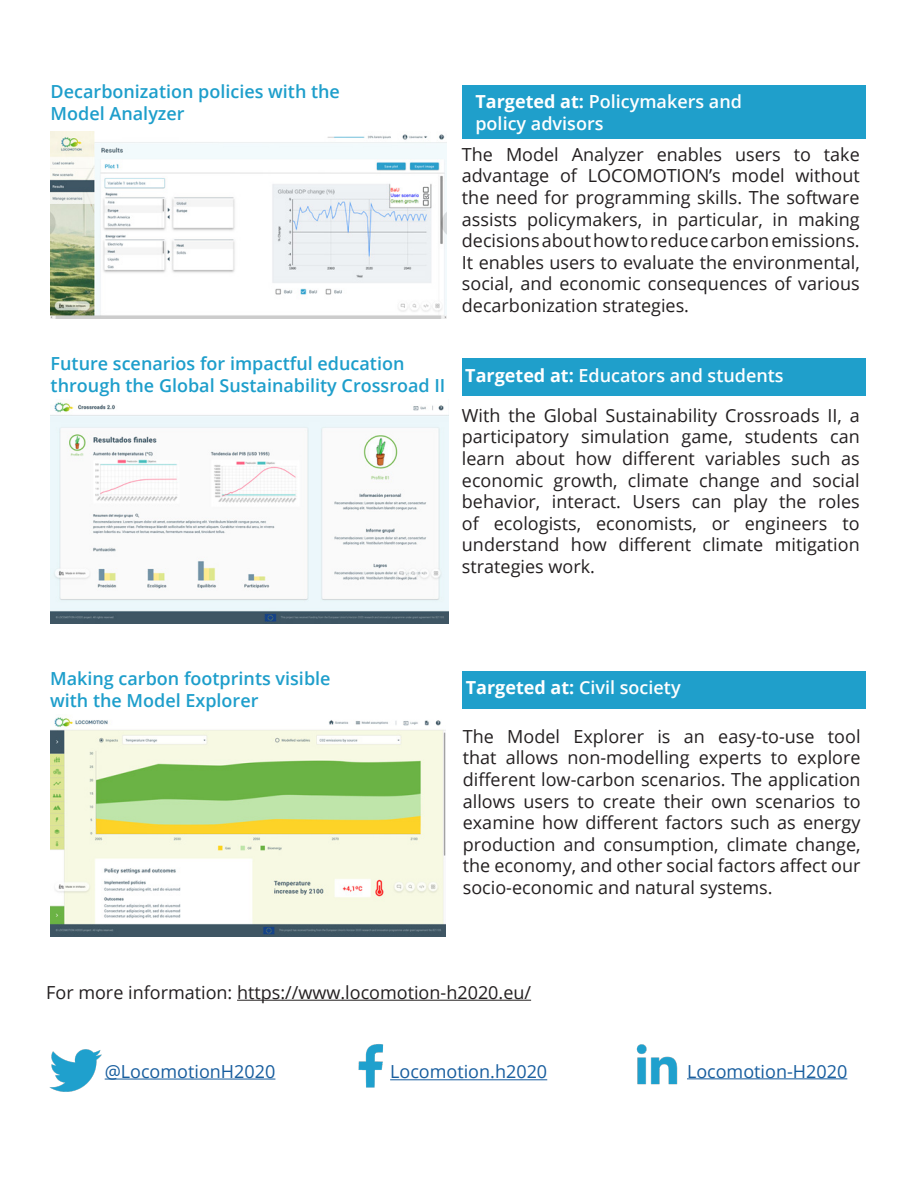
<style>
.page{position:relative;width:918px;height:1188px;background:#fff}
.page>*{position:absolute;margin:0;border:0;box-sizing:border-box;transform-origin:0 0}
.t1{font:18px/21.6px "Open Sans";color:#231f20;text-align:justify}
.t2{font:600 18px "Open Sans";color:#1d9ecb}
.t3{font:600 18px "Open Sans";color:#fff}
.t4{font:18px "Open Sans";color:#175d9e}
.s1{font-weight:700}
</style>
<div class="page">
<hr style="left:237px;top:1000px;width:294px;height:1px;background:#231f20">
<div style="left:462px;top:85px;width:403px;height:54px;background:#1f9fcb"></div>
<img style="left:51px;top:132px;width:395px;height:187px">
<div style="left:462px;top:358px;width:403px;height:38px;background:#1f9fcb"></div>
<img style="left:51px;top:402px;width:397px;height:221px">
<div style="left:463px;top:671px;width:403px;height:38px;background:#1f9fcb"></div>
<img style="left:50px;top:717px;width:396px;height:220px">
<hr style="left:390px;top:1079px;width:157px;height:1px;background:#175d9e">
<img style="left:358px;top:1044px;width:41px;height:44px">
<hr style="left:105px;top:1079px;width:170px;height:1px;background:#175d9e">
<img style="left:49px;top:1049px;width:70px;height:43px">
<hr style="left:687px;top:1078px;width:160px;height:1px;background:#175d9e">
<img style="left:636px;top:1044px;width:53px;height:41px">
<p class="t2" style="left:51px;top:79px;width:291px">Decarbonization policies with the</p>
<p class="t2" style="left:51px;top:101px;width:136px">Model Analyzer</p>
<p class="t2" style="left:51px;top:351px;width:355px">Future scenarios for impactful education</p>
<p class="t2" style="left:51px;top:373px;width:396px">through the Global Sustainability Crossroad II</p>
<p class="t3" style="left:475px;top:89px;width:268px"><span class="s1">Targeted at:</span> Policymakers and</p>
<p class="t3" style="left:475px;top:111px;width:130px">policy advisors</p>
<p class="t1" style="left:462px;top:143px;width:399px">The Model Analyzer enables users to take advantage of LOCOMOTION’s model without the need for programming skills. The software assists policymakers, in particular, in making decisions about how to reduce carbon emissions.<br>It enables users to evaluate the environmental, social, and economic consequences of various decarbonization strategies.</p>
<p class="t3" style="left:465px;top:364px;width:320px"><span class="s1">Targeted at:</span> Educators and students</p>
<p class="t1" style="left:462px;top:404px;width:399px">With the Global Sustainability Crossroads II, a participatory simulation game, students can learn about how different variables such as economic growth, climate change and social behavior, interact. Users can play the roles of ecologists, economists, or engineers to understand how different climate mitigation strategies work.</p>
<p class="t2" style="left:50px;top:666px;width:282px">Making carbon footprints visible</p>
<p class="t2" style="left:50px;top:688px;width:210px">with the Model Explorer</p>
<p class="t3" style="left:466px;top:675px;width:216px"><span class="s1">Targeted at:</span> Civil society</p>
<p class="t1" style="left:463px;top:725px;width:399px">The Model Explorer is an easy-to-use tool that allows non-modelling experts to explore different low-carbon scenarios. The application allows users to create their own scenarios to examine how different factors such as energy production and consumption, climate change, the economy, and other social factors affect our socio-economic and natural systems.</p>
<p class="t1" style="left:46px;top:981px;width:486px">For more information: https://www.locomotion-h2020.eu/</p>
<p class="t4" style="left:105px;top:1059px;width:172px">@LocomotionH2020</p>
<p class="t4" style="left:390px;top:1060px;width:159px">Locomotion.h2020</p>
<p class="t4" style="left:687px;top:1059px;width:162px">Locomotion-H2020</p>
</div>
